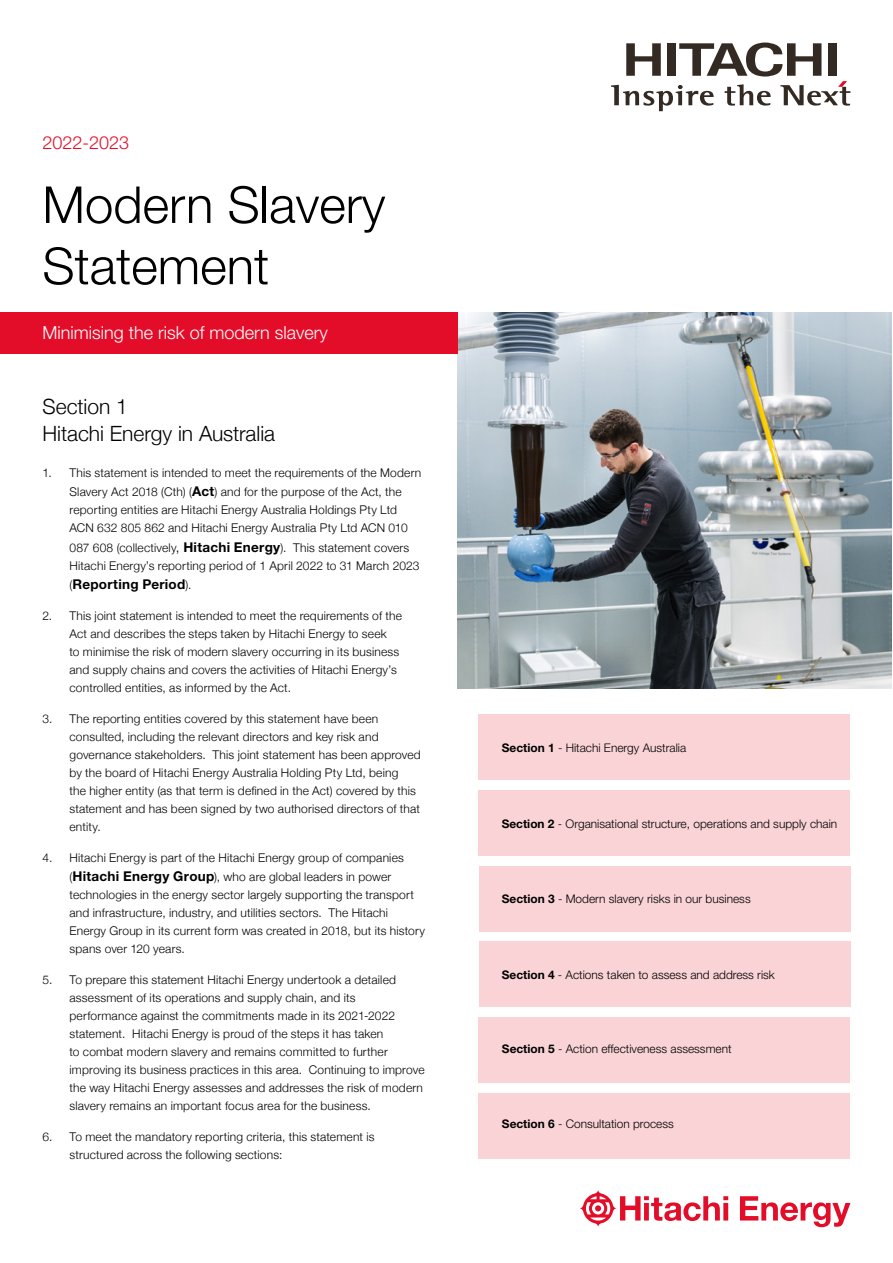
<style>
.page{position:relative;width:893px;height:1263px;background:#fff}
.page>*{position:absolute;margin:0;border:0;box-sizing:border-box;transform-origin:0 0}
.t1{font:300 51px/61.2px "Helvetica Neue LT Std";color:#000}
.t2{font:300 21px/27px "Helvetica Neue";letter-spacing:-.005em;color:#000}
.t3{font:300 18px "Helvetica Neue LT Std";color:#fff}
.t4{font:300 18px "Helvetica Neue LT Std";color:#e40d29}
.t5{font:700 13.5px "Helvetica Neue LT Std";letter-spacing:.02em;color:#000}
.t6{font:300 12px/18px "Helvetica Neue";letter-spacing:.015em;color:#000}
.t7{font:300 11.85px "Helvetica Neue LT Std";color:#000}
.s1{font-family:"Helvetica Neue LT Std";font-weight:700;font-size:13.5px}
.s2{font-family:"Helvetica Neue LT Std";font-size:13.5px}
.s3{font-family:"Helvetica Neue";font-weight:300;font-size:12px}
.s4{font-weight:700}
</style>
<div class="page">
<img style="left:457px;top:313px;width:435px;height:376px">
<div style="left:0;top:313px;width:457px;height:41px;background:#e40d29"></div>
<div style="left:478px;top:714px;width:372px;height:66px;background:#f9d3d5"></div>
<div style="left:478px;top:790px;width:372px;height:66px;background:#f9d3d5"></div>
<div style="left:479px;top:866px;width:371px;height:65px;background:#f9d3d5"></div>
<div style="left:479px;top:941px;width:371px;height:66px;background:#f9d3d5"></div>
<div style="left:478px;top:1017px;width:372px;height:66px;background:#f9d3d5"></div>
<div style="left:478px;top:1093px;width:372px;height:66px;background:#f9d3d5"></div>
<svg style="left:611px;top:43px;width:239px;height:68px"></svg>
<svg style="left:580px;top:1190px;width:270px;height:37px"></svg>
<h3 class="t4" style="left:43px;top:131px;width:88px">2022-2023</h3>
<h1 class="t1" style="left:42px;top:173px;width:344px">Modern Slavery<br>Statement</h1>
<h3 class="t3" style="left:43px;top:322px;width:287px">Minimising the risk of modern slavery</h3>
<h2 class="t2" style="left:43px;top:391px;width:234px">Section 1<br>Hitachi Energy in Australia</h2>
<p class="t6" style="left:70px;top:462px;width:353px;line-height:19.5px;text-indent:-27px">1. This statement is intended to meet the requirements of the Modern<br>Slavery Act 2018 (Cth) (<span class="s1">Act</span>) and for the purpose of the Act, the</p>
<p class="t6" style="left:70px;top:500px;width:340px">reporting entities are Hitachi Energy Australia Holdings Pty Ltd<br>ACN 632 805 862 and Hitachi Energy Australia Pty Ltd ACN 010</p>
<p class="t6" style="left:70px;top:538px;width:351px">087 608 (collectively<span class="s2">,</span> <span class="s1">Hitachi Energy</span>). This statement covers<br>Hitachi Energy’s reporting period of 1 April 2022 to 31 March 2023</p>
<p class="t5" style="left:70px;top:576px;width:124px"><span class="s3">(</span>Reporting Period<span class="s3">).</span></p>
<p class="t6" style="left:70px;top:606px;width:334px;text-indent:-27px">2. This joint statement is intended to meet the requirements of the Act and describes the steps taken by Hitachi Energy to seek<br>to minimise the risk of modern slavery occurring in its business and supply chains and covers the activities of Hitachi Energy’s controlled entities, as informed by the Act.</p>
<p class="t6" style="left:70px;top:709px;width:353px;text-indent:-27px">3. The reporting entities covered by this statement have been consulted, including the relevant directors and key risk and governance stakeholders. This joint statement has been approved by the board of Hitachi Energy Australia Holding Pty Ltd, being<br>the higher entity (as that term is defined in the Act) covered by this statement and has been signed by two authorised directors of that entity.</p>
<p class="t6" style="left:70px;top:847px;width:336px;line-height:19.5px;text-indent:-27px">4. Hitachi Energy is part of the Hitachi Energy group of companies (<span class="s1">Hitachi Energy Group</span>), who are global leaders in power</p>
<p class="t6" style="left:70px;top:885px;width:357px">technologies in the energy sector largely supporting the transport and infrastructure, industry, and utilities sectors. The Hitachi Energy Group in its current form was created in 2018, but its history spans over 120 years.</p>
<p class="t6" style="left:70px;top:970px;width:357px;text-indent:-27px">5. To prepare this statement Hitachi Energy undertook a detailed assessment of its operations and supply chain, and its performance against the commitments made in its 2021-2022 statement. Hitachi Energy is proud of the steps it has taken<br>to combat modern slavery and remains committed to further improving its business practices in this area. Continuing to improve the way Hitachi Energy assesses and addresses the risk of modern slavery remains an important focus area for the business.</p>
<p class="t6" style="left:70px;top:1126px;width:307px;text-indent:-27px">6. To meet the mandatory reporting criteria, this statement is structured across the following sections:</p>
<p class="t7" style="left:502px;top:740px;width:186px"><span class="s4">Section 1</span> - Hitachi Energy Australia</p>
<p class="t7" style="left:502px;top:816px;width:337px"><span class="s4">Section 2</span> - Organisational structure, operations and supply chain</p>
<p class="t7" style="left:502px;top:891px;width:250px"><span class="s4">Section 3</span> - Modern slavery risks in our business</p>
<p class="t7" style="left:502px;top:967px;width:275px"><span class="s4">Section 4</span> - Actions taken to assess and address risk</p>
<p class="t7" style="left:502px;top:1042px;width:231px"><span class="s4">Section 5</span> - Action effectiveness assessment</p>
<p class="t7" style="left:502px;top:1117px;width:173px"><span class="s4">Section 6</span> - Consultation process</p>
</div>
